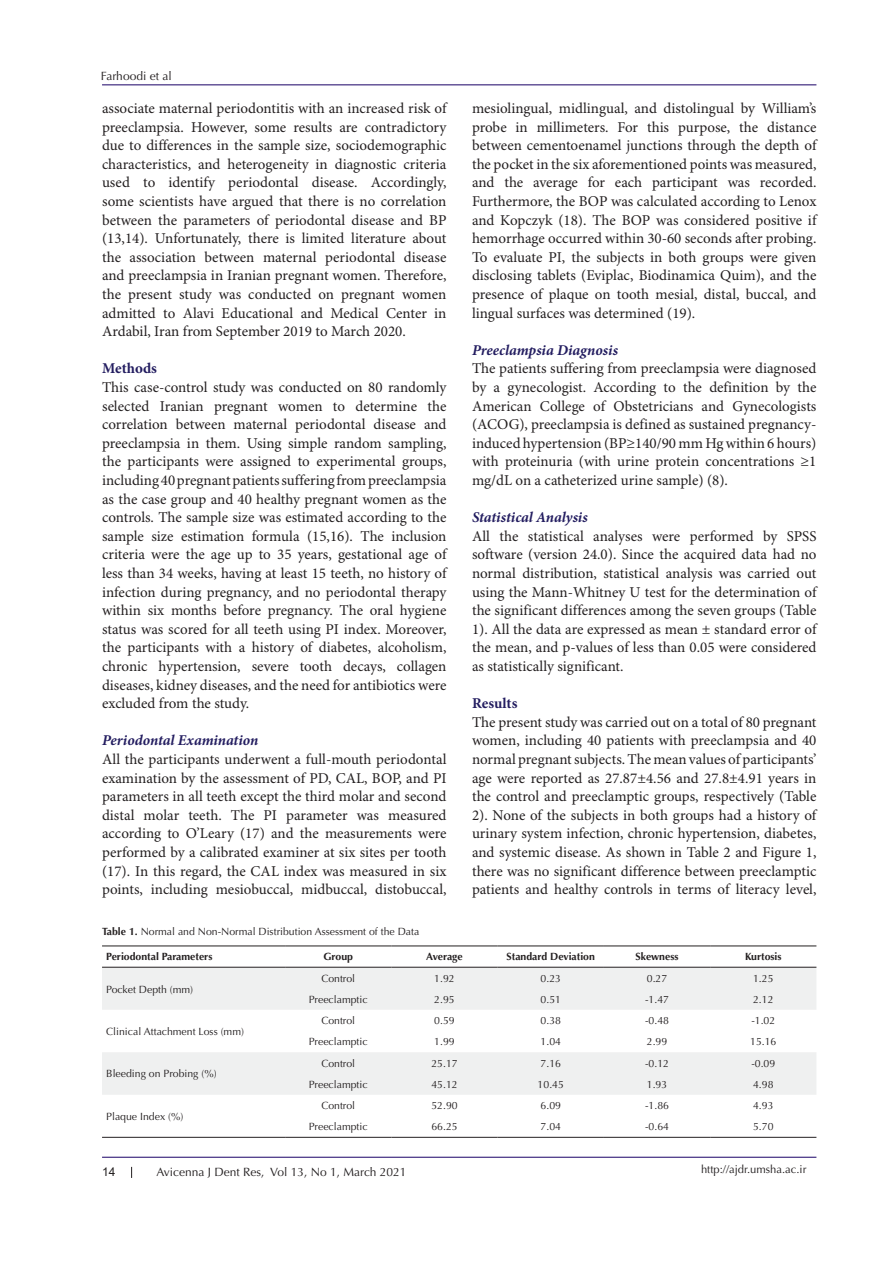
<style>
.page{position:relative;width:893px;height:1263px;background:#fff}
.page>*{position:absolute;margin:0;border:0;box-sizing:border-box;transform-origin:0 0}
.t1{font:15px/18.6px "Minion Pro";color:#231f20;text-align:justify}
.t2{font:italic 700 15px "Minion Pro";letter-spacing:-.005em;color:#231d60}
.t3{font:700 15px "Minion Pro";color:#231d60}
.t4{font:12px "Optima LT Std";color:#231f20}
.t5{font:12px "Arial";color:#231f20}
.t6{font:11.25px "Optima LT Std";color:#231f20}
.t7{font:10.5px "Optima LT Std";color:#231f20}
.t8{font:700 10.5px "Optima LT Std";color:#231f20}
.s1{font-weight:700}
</style>
<div class="page">
<hr style="left:102px;top:85px;width:714px;height:1px;background:#190066">
<hr style="left:102px;top:1157px;width:714px;height:1px;background:#190066">
<svg style="left:102px;top:968px;width:714px;height:127px;fill:#eff0f0"></svg>
<hr style="left:102px;top:945px;width:183px;height:1px;background:#231f20">
<hr style="left:285px;top:945px;width:106px;height:1px;background:#231f20">
<hr style="left:391px;top:945px;width:107px;height:1px;background:#231f20">
<hr style="left:498px;top:945px;width:106px;height:1px;background:#231f20">
<hr style="left:604px;top:945px;width:106px;height:1px;background:#231f20">
<hr style="left:710px;top:945px;width:106px;height:1px;background:#231f20">
<hr style="left:102px;top:967px;width:183px;height:1px;background:#231f20">
<hr style="left:285px;top:967px;width:106px;height:1px;background:#231f20">
<hr style="left:391px;top:967px;width:107px;height:1px;background:#231f20">
<hr style="left:498px;top:967px;width:106px;height:1px;background:#231f20">
<hr style="left:604px;top:967px;width:106px;height:1px;background:#231f20">
<hr style="left:710px;top:967px;width:106px;height:1px;background:#231f20">
<hr style="left:102px;top:1137px;width:183px;height:1px;background:#231f20">
<hr style="left:285px;top:1137px;width:106px;height:1px;background:#231f20">
<hr style="left:391px;top:1137px;width:107px;height:1px;background:#231f20">
<hr style="left:498px;top:1137px;width:106px;height:1px;background:#231f20">
<hr style="left:604px;top:1137px;width:106px;height:1px;background:#231f20">
<hr style="left:710px;top:1137px;width:106px;height:1px;background:#231f20">
<p class="t4" style="left:101px;top:69px;width:72px">Farhoodi et al</p>
<p class="t1" style="left:102px;top:99px;width:346px">associate maternal periodontitis with an increased risk of preeclampsia. However, some results are contradictory due to differences in the sample size, sociodemographic characteristics, and heterogeneity in diagnostic criteria used to identify periodontal disease. Accordingly, some scientists have argued that there is no correlation between the parameters of periodontal disease and BP (13,14). Unfortunately, there is limited literature about the association between maternal periodontal disease and preeclampsia in Iranian pregnant women. Therefore, the present study was conducted on pregnant women admitted to Alavi Educational and Medical Center in Ardabil, Iran from September 2019 to March 2020.</p>
<p class="t3" style="left:102px;top:358px;width:56px">Methods</p>
<p class="t1" style="left:102px;top:378px;width:346px">This case-control study was conducted on 80 randomly selected Iranian pregnant women to determine the correlation between maternal periodontal disease and preeclampsia in them. Using simple random sampling, the participants were assigned to experimental groups, including 40 pregnant patients suffering from preeclampsia as the case group and 40 healthy pregnant women as the controls. The sample size was estimated according to the sample size estimation formula (15,16). The inclusion criteria were the age up to 35 years, gestational age of less than 34 weeks, having at least 15 teeth, no history of infection during pregnancy, and no periodontal therapy within six months before pregnancy. The oral hygiene status was scored for all teeth using PI index. Moreover, the participants with a history of diabetes, alcoholism, chronic hypertension, severe tooth decays, collagen diseases, kidney diseases, and the need for antibiotics were excluded from the study.</p>
<p class="t2" style="left:102px;top:730px;width:158px">Periodontal Examination</p>
<p class="t1" style="left:102px;top:750px;width:346px">All the participants underwent a full-mouth periodontal examination by the assessment of PD, CAL, BOP, and PI parameters in all teeth except the third molar and second distal molar teeth. The PI parameter was measured according to O’Leary (17) and the measurements were performed by a calibrated examiner at six sites per tooth (17). In this regard, the CAL index was measured in six points, including mesiobuccal, midbuccal, distobuccal,</p>
<p class="t1" style="left:472px;top:99px;width:346px">mesiolingual, midlingual, and distolingual by William’s probe in millimeters. For this purpose, the distance between cementoenamel junctions through the depth of the pocket in the six aforementioned points was measured, and the average for each participant was recorded.<br>Furthermore, the BOP was calculated according to Lenox and Kopczyk (18). The BOP was considered positive if hemorrhage occurred within 30-60 seconds after probing.<br>To evaluate PI, the subjects in both groups were given disclosing tablets (Eviplac, Biodinamica Quim), and the presence of plaque on tooth mesial, distal, buccal, and lingual surfaces was determined (19).</p>
<p class="t2" style="left:472px;top:339px;width:147px">Preeclampsia Diagnosis</p>
<p class="t1" style="left:472px;top:360px;width:346px">The patients suffering from preeclampsia were diagnosed by a gynecologist. According to the definition by the American College of Obstetricians and Gynecologists (ACOG), preeclampsia is defined as sustained pregnancy&shy;induced hypertension (BP≥140/90 mm Hg within 6 hours) with proteinuria (with urine protein concentrations ≥1 mg/dL on a catheterized urine sample) (8).</p>
<p class="t2" style="left:472px;top:507px;width:117px">Statistical Analysis</p>
<p class="t1" style="left:472px;top:527px;width:346px">All the statistical analyses were performed by SPSS software (version 24.0). Since the acquired data had no normal distribution, statistical analysis was carried out using the Mann-Whitney U test for the determination of the significant differences among the seven groups (Table 1). All the data are expressed as mean ± standard error of the mean, and p-values of less than 0.05 were considered as statistically significant.</p>
<p class="t3" style="left:472px;top:693px;width:47px">Results</p>
<p class="t1" style="left:472px;top:713px;width:346px">The present study was carried out on a total of 80 pregnant women, including 40 patients with preeclampsia and 40 normal pregnant subjects. The mean values of participants’ age were reported as 27.87±4.56 and 27.8±4.91 years in the control and preeclamptic groups, respectively (Table 2). None of the subjects in both groups had a history of urinary system infection, chronic hypertension, diabetes, and systemic disease. As shown in Table 2 and Figure 1, there was no significant difference between preeclamptic patients and healthy controls in terms of literacy level,</p>
<p class="t7" style="left:102px;top:926px;width:319px"><span class="s1">Table 1.</span> Normal and Non-Normal Distribution Assessment of the Data</p>
<p class="t8" style="left:106px;top:951px;width:108px">Periodontal Parameters</p>
<p class="t8" style="left:323px;top:951px;width:31px">Group</p>
<p class="t8" style="left:426px;top:951px;width:38px">Average</p>
<p class="t8" style="left:507px;top:951px;width:90px">Standard Deviation</p>
<p class="t8" style="left:635px;top:951px;width:45px">Skewness</p>
<p class="t8" style="left:745px;top:951px;width:38px">Kurtosis</p>
<p class="t7" style="left:106px;top:983px;width:88px">Pocket Depth (mm)</p>
<p class="t7" style="left:321px;top:972px;width:35px">Control</p>
<p class="t7" style="left:434px;top:972px;width:22px">1.92</p>
<p class="t7" style="left:541px;top:972px;width:22px">0.23</p>
<p class="t7" style="left:647px;top:972px;width:22px">0.27</p>
<p class="t7" style="left:753px;top:972px;width:22px">1.25</p>
<p class="t7" style="left:309px;top:993px;width:60px">Preeclamptic</p>
<p class="t7" style="left:434px;top:993px;width:22px">2.95</p>
<p class="t7" style="left:541px;top:993px;width:22px">0.51</p>
<p class="t7" style="left:645px;top:993px;width:25px">-1.47</p>
<p class="t7" style="left:753px;top:993px;width:22px">2.12</p>
<p class="t7" style="left:106px;top:1025px;width:139px">Clinical Attachment Loss (mm)</p>
<p class="t7" style="left:106px;top:1068px;width:112px">Bleeding on Probing (%)</p>
<p class="t7" style="left:106px;top:1110px;width:79px">Plaque Index (%)</p>
<p class="t7" style="left:321px;top:1014px;width:35px">Control</p>
<p class="t7" style="left:434px;top:1014px;width:22px">0.59</p>
<p class="t7" style="left:541px;top:1014px;width:22px">0.38</p>
<p class="t7" style="left:645px;top:1014px;width:25px">-0.48</p>
<p class="t7" style="left:751px;top:1014px;width:25px">-1.02</p>
<p class="t7" style="left:309px;top:1036px;width:60px">Preeclamptic</p>
<p class="t7" style="left:434px;top:1036px;width:22px">1.99</p>
<p class="t7" style="left:541px;top:1036px;width:22px">1.04</p>
<p class="t7" style="left:647px;top:1036px;width:22px">2.99</p>
<p class="t7" style="left:750px;top:1036px;width:28px">15.16</p>
<p class="t7" style="left:321px;top:1057px;width:35px">Control</p>
<p class="t7" style="left:431px;top:1057px;width:28px">25.17</p>
<p class="t7" style="left:541px;top:1057px;width:22px">7.16</p>
<p class="t7" style="left:645px;top:1057px;width:25px">-0.12</p>
<p class="t7" style="left:751px;top:1057px;width:25px">-0.09</p>
<p class="t7" style="left:309px;top:1078px;width:60px">Preeclamptic</p>
<p class="t7" style="left:431px;top:1078px;width:28px">45.12</p>
<p class="t7" style="left:538px;top:1078px;width:28px">10.45</p>
<p class="t7" style="left:647px;top:1078px;width:22px">1.93</p>
<p class="t7" style="left:753px;top:1078px;width:22px">4.98</p>
<p class="t7" style="left:321px;top:1099px;width:35px">Control</p>
<p class="t7" style="left:431px;top:1099px;width:28px">52.90</p>
<p class="t7" style="left:541px;top:1099px;width:22px">6.09</p>
<p class="t7" style="left:645px;top:1099px;width:25px">-1.86</p>
<p class="t7" style="left:753px;top:1099px;width:22px">4.93</p>
<p class="t7" style="left:309px;top:1121px;width:60px">Preeclamptic</p>
<p class="t7" style="left:431px;top:1121px;width:28px">66.25</p>
<p class="t7" style="left:541px;top:1121px;width:22px">7.04</p>
<p class="t7" style="left:645px;top:1121px;width:25px">-0.64</p>
<p class="t7" style="left:753px;top:1121px;width:22px">5.70</p>
<p class="t5" style="left:102px;top:1163px;width:15px">14</p>
<p class="t4" style="left:157px;top:1165px;width:252px">Avicenna J Dent Res, Vol 13, No 1, March 2021</p>
<p class="t6" style="left:701px;top:1163px;width:107px">http://ajdr.umsha.ac.ir</p>
</div>
